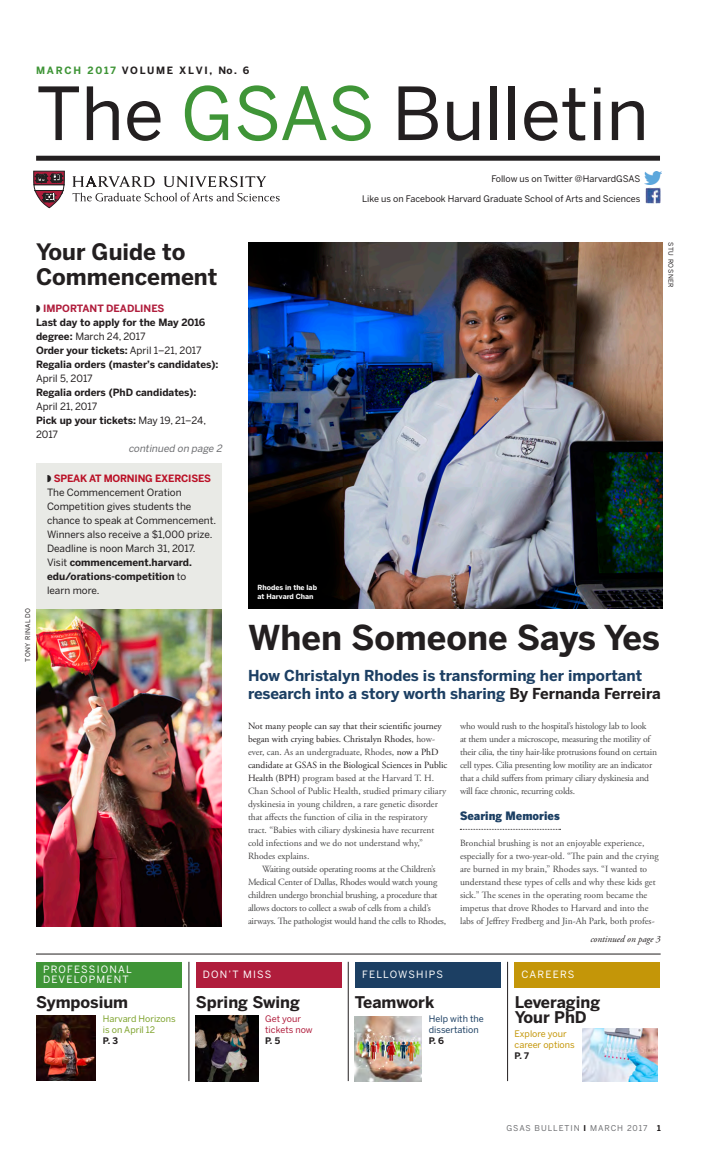
<style>
.page{position:relative;width:720px;height:1152px;background:#fff}
.page>*{position:absolute;margin:0;border:0;box-sizing:border-box;transform-origin:0 0}
.t1{font:72.5px "Benton Sans";color:#231f20}
.t2{font:700 34px "Benton Sans";color:#231f20}
.t3{font:700 22.5px/25px "Benton Sans";color:#231f20}
.t4{font:700 16px "Benton Sans";color:#231f20}
.t5{font:700 15px/18.4px "Benton Sans";color:#1c3f63}
.t6{font:900 11.5px "Benton Gothic";color:#1c3f63}
.t7{font:10px/14px "Benton Sans";color:#231f20}
.t8{font:700 10px/14px "Benton Sans";color:#231f20}
.t9{font:10px/9.7px "Benton Sans";letter-spacing:.12em;color:#fff}
.t10{font:700 10px "Benton Sans";letter-spacing:.18em;color:#231f20}
.t11{font:italic 10px "Benton Sans";color:#6c6d70}
.t12{font:9.5px/13px "Adobe Garamond Pro";color:#474647}
.t13{font:9.5px/13px "Adobe Garamond Pro";letter-spacing:-.02em;color:#474647}
.t14{font:italic 9.5px "Adobe Garamond Pro";color:#231f20}
.t15{font:9px/19.5px "Benton Sans";color:#231f20;text-align:right}
.t16{font:9px "Benton Sans";color:#7da22b}
.t17{font:9px "Benton Sans";color:#c49608}
.t18{font:9px "Benton Sans";color:#1c3f63}
.t19{font:9px "Benton Sans";color:#b01d3c}
.t20{font:700 9px "Benton Sans";color:#231f20}
.t21{font:8px "Benton Sans";letter-spacing:.12em;color:#6c6d70}
.t22{font:700 7px/8.4px "Benton Sans";color:#fff}
.t23{font:6.5px "Benton Sans";letter-spacing:.08em;color:#231f20}
.s1{color:#3f9537}
.s2{font-style:inherit}
.s3{color:#b01d3c}
.s4{font-weight:400}
.s5{font-weight:700}
.s6{font-weight:700;color:#ba1127}
.s7{color:#231f20}
.s8{font-weight:700;color:#231f20}
</style>
<div class="page">
<div style="left:36px;top:156px;width:624px;height:5px;background:#231f20"></div>
<svg style="left:460px;top:829px;width:101px;height:1px"></svg>
<hr style="left:189px;top:962px;width:1px;height:119px;background:#231f20">
<hr style="left:348px;top:962px;width:1px;height:119px;background:#231f20">
<hr style="left:507px;top:962px;width:1px;height:119px;background:#231f20">
<hr style="left:36px;top:954px;width:625px;height:1px;background:#231f20">
<svg style="left:73px;top:193px;width:207px;height:9px"></svg>
<svg style="left:73px;top:176px;width:82px;height:11px"></svg>
<svg style="left:164px;top:176px;width:102px;height:11px"></svg>
<svg style="left:33px;top:171px;width:32px;height:38px"></svg>
<img style="left:36px;top:608px;width:186px;height:318px">
<div style="left:36px;top:463px;width:186px;height:145px;background:#e9eae6"></div>
<img style="left:645px;top:171px;width:16px;height:14px">
<img style="left:646px;top:188px;width:15px;height:15px">
<img style="left:248px;top:243px;width:415px;height:365px">
<div style="left:36px;top:962px;width:146px;height:26px;background:#3f9537"></div>
<div style="left:196px;top:962px;width:145px;height:26px;background:#b01d3c"></div>
<div style="left:355px;top:962px;width:146px;height:26px;background:#1c3f63"></div>
<div style="left:514px;top:962px;width:146px;height:26px;background:#c49608"></div>
<img style="left:36px;top:1016px;width:60px;height:65px">
<img style="left:196px;top:1016px;width:62px;height:65px">
<img style="left:355px;top:1016px;width:67px;height:65px">
<img style="left:582px;top:1028px;width:76px;height:53px">
<p class="t10" style="left:36px;top:64px;width:215px"><span class="s1">MARCH</span> <span class="s1">2017</span> VOLUME XLVI, No. <span class="s2">6</span></p>
<h1 class="t1" style="left:36px;top:71px;width:614px">The <span class="s1">GSAS</span> Bulletin</h1>
<h3 class="t3" style="left:36px;top:239px;width:183px">Your Guide to<br>Commencement</h3>
<p class="t8" style="left:36px;top:302px;width:184px">◗ <span class="s3">IMPORTANT DEADLINES<br></span>Last day to apply for the May 2016 degree: <span class="s4">March 24, 2017<br></span>Order your tickets: <span class="s4">April 1–21, 2017<br></span>Regalia orders (master’s candidates):</p>
<p class="t7" style="left:36px;top:372px;width:58px">April 5, 2017</p>
<p class="t8" style="left:36px;top:386px;width:162px">Regalia orders (PhD candidates):</p>
<p class="t7" style="left:36px;top:400px;width:172px">April 21, 2017<br><span class="s5">Pick up your tickets:</span> May 19, 21–24,<br>2017</p>
<p class="t11" style="left:128px;top:443px;width:97px">continued on page 2</p>
<p class="t7" style="left:47px;top:472px;width:171px">◗ <span class="s6">SPEAK AT MORNING EXERCISES<br></span>The Commencement Oration<br>Competition gives students the chance to speak at Commencement.<br>Winners also receive a $1,000 prize.<br>Deadline is noon March 31, 2017.<br>Visit <span class="s5">commencement.harvard. edu/orations-competition</span> to<br>learn more.</p>
<p class="t23" style="left:24px;top:662px;width:55px;rotate:-90deg">TONY RINALDO</p>
<p class="t15" style="left:362px;top:169px;width:280px">Follow us on Twitter @HarvardGSAS<br>Like us on Facebook Harvard Graduate School of Arts and Sciences</p>
<p class="t23" style="left:675px;top:242px;width:47px;rotate:90deg">STU ROSNER</p>
<p class="t22" style="left:258px;top:584px;width:61px">Rhodes in the lab at Harvard Chan</p>
<h2 class="t2" style="left:248px;top:617px;width:413px">When Someone Says Yes</h2>
<h3 class="t5" style="left:248px;top:666px;width:414px">How Christalyn Rhodes is transforming her important research into a story worth sharing <span class="s7">By Fernanda Ferreira</span></h3>
<p class="t12" style="left:248px;top:720px;width:201px"><span class="s7">Not many people can say that their scientific journey began with crying babies. Christalyn Rhodes</span>, how&shy;ever, can. As an undergraduate, Rhodes, <span class="s7">now a PhD candidate at GSAS in the Biological Sciences in Public Health (BPH)</span> program based at the Harvard T. H.<br>Chan School of Public Health, studied primary ciliary dyskinesia in young children, a rare genetic disorder that affects the function of cilia in the respiratory tract. “Babies with ciliary dyskinesia have recurrent cold infections and we do not understand why,” Rhodes explains.</p>
<p class="t13" style="left:248px;top:863px;width:200px;text-indent:14px">Waiting outside operating rooms at the Children’s Medical Center of Dallas, Rhodes would watch young children undergo bronchial brushing, a procedure that allows doctors to collect a swab of cells from a child’s airways. The pathologist would hand the cells to Rhodes,</p>
<p class="t13" style="left:460px;top:720px;width:199px">who would rush to the hospital’s histology lab to look<br>at them under a microscope, measuring the motility of their cilia, the tiny hair-like protrusions found on certain cell types. Cilia presenting low motility are an indicator that a child suffers from primary ciliary dyskinesia and will face chronic, recurring colds.</p>
<p class="t6" style="left:460px;top:809px;width:101px">Searing Memories</p>
<p class="t12" style="left:460px;top:837px;width:200px">Bronchial brushing is not an enjoyable experience, especially for a two-year-old. “The pain and the crying are burned in my brain,” Rhodes says. “I wanted to understand these types of cells and why these kids get sick.” The scenes in the operating room became the impetus that drove Rhodes to Harvard and into the labs of Jeffrey Fredberg and Jin-Ah Park, both profes-</p>
<p class="t14" style="left:590px;top:933px;width:72px">continued on page 3</p>
<p class="t9" style="left:43px;top:965px;width:90px">PROFESSIONAL<br>DEVELOPMENT</p>
<p class="t9" style="left:203px;top:969px;width:70px">DON’T MISS</p>
<p class="t9" style="left:362px;top:969px;width:82px">FELLOWSHIPS</p>
<p class="t9" style="left:522px;top:969px;width:54px">CAREERS</p>
<h3 class="t4" style="left:36px;top:993px;width:94px">Symposium</h3>
<h3 class="t4" style="left:196px;top:993px;width:106px">Spring Swing</h3>
<h3 class="t4" style="left:355px;top:993px;width:81px">Teamwork</h3>
<h3 class="t4" style="left:515px;top:993px;width:87px">Leveraging</h3>
<p class="t16" style="left:103px;top:1014px;width:74px">Harvard Horizons</p>
<p class="t19" style="left:265px;top:1014px;width:37px">Get your</p>
<p class="t18" style="left:429px;top:1014px;width:56px">Help with the</p>
<h3 class="t4" style="left:515px;top:1008px;width:74px">Your PhD</h3>
<p class="t16" style="left:103px;top:1025px;width:54px">is on April 12</p>
<p class="t19" style="left:265px;top:1025px;width:49px">tickets now</p>
<p class="t18" style="left:429px;top:1025px;width:51px">dissertation</p>
<p class="t17" style="left:515px;top:1029px;width:53px">Explore your</p>
<p class="t20" style="left:103px;top:1036px;width:17px">P. 3</p>
<p class="t20" style="left:265px;top:1036px;width:16px">P. 5</p>
<p class="t20" style="left:429px;top:1036px;width:17px">P. 6</p>
<p class="t17" style="left:515px;top:1040px;width:62px">career options</p>
<p class="t20" style="left:515px;top:1051px;width:16px">P. 7</p>
<p class="t21" style="left:507px;top:1123px;width:156px">GSAS BULLETIN <span class="s8">I</span> MARCH 2017 <span class="s8">1</span></p>
</div>
